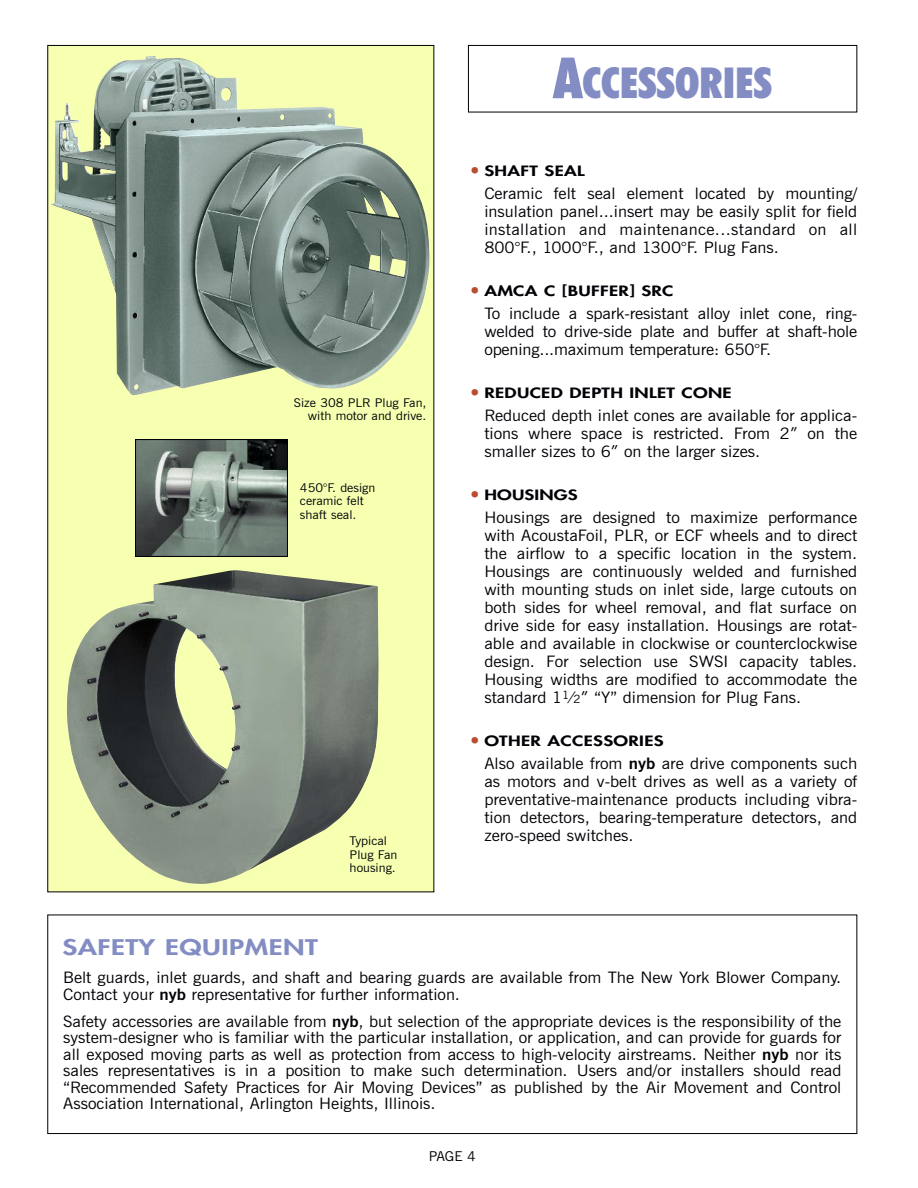
<style>
.page{position:relative;width:918px;height:1188px;background:#fff}
.page>*{position:absolute;margin:0;border:0;box-sizing:border-box;transform-origin:0 0}
.t1{font:900 condensed 42.75px "Futura BT";color:#838dc3}
.t2{font:800 21px "Futura";letter-spacing:.015em;color:#838dc3;scale:1.35 1}
.t3{font:15.75px/18px "News Gothic BT";color:#000006;text-align:justify;scale:1.07 1}
.t4{font:800 13.8px "Futura";letter-spacing:.015em;color:#000006;scale:1.35 1}
.t5{font:13.5px "News Gothic BT";color:#000006;scale:1.06 1}
.t6{font:12px/13.5px "News Gothic BT";color:#000006;scale:1.07 1}
.s1{font-size:57px}
.s2{font-family:"Helvetica";font-weight:400;font-size:30px;color:#ba4c2f}
.s3{font-family:"Futura"}
.s4{font-size:11.4px}
.s5{font-weight:700}
</style>
<div class="page">
<div style="left:48px;top:45px;width:386px;height:847px;background:#f7ffb1"></div>
<img style="left:137px;top:441px;width:149px;height:114px">
<div style="left:135px;top:439px;width:153px;height:118px;border:1px solid #000006"></div>
<div style="left:468px;top:45px;width:389px;height:68px;border:1px solid #000006"></div>
<div style="left:47px;top:915px;width:810px;height:219px;border:1px solid #000006"></div>
<img style="left:67px;top:570px;width:312px;height:314px">
<img style="left:51px;top:56px;width:379px;height:339px">
<p class="t6" style="left:294px;top:397px;width:125px;text-align:right">Size 308 PLR Plug Fan, with motor and drive.</p>
<p class="t6" style="left:300px;top:482px;width:72px">450°F. design ceramic felt shaft seal.</p>
<h2 class="t2" style="left:62px;top:937px;width:191px">SAFETY EQUIPMENT</h2>
<p class="t6" style="left:350px;top:836px;width:46px">Typical<br>Plug Fan housing.</p>
<h1 class="t1" style="left:553px;top:65px;width:220px"><span class="s1">A</span>CCESSORIES</h1>
<p class="t4" style="left:469px;top:165px;width:87px"><span class="s2">•</span> SHAFT SEAL</p>
<p class="t3" style="left:484px;top:186px;width:350px">Ceramic felt seal element located by mounting/ insulation panel...insert may be easily split for field installation and maintenance...standard on all 800°F., 1000°F., and 1300°F. Plug Fans.</p>
<p class="t4" style="left:469px;top:285px;width:153px"><span class="s2">•</span> AMCA C [BUFFER] SRC</p>
<p class="t3" style="left:484px;top:306px;width:350px">To include a spark-resistant alloy inlet cone, ring&shy;welded to drive-side plate and buffer at shaft-hole opening...maximum temperature: 650°F.</p>
<p class="t4" style="left:469px;top:387px;width:196px"><span class="s2">•</span> REDUCED DEPTH INLET CONE</p>
<p class="t3" style="left:484px;top:408px;width:350px">Reduced depth inlet cones are available for applica&shy;tions where space is restricted. From 2<span class="s3">”</span> on the smaller sizes to 6<span class="s3">”</span> on the larger sizes.</p>
<p class="t4" style="left:469px;top:489px;width:82px"><span class="s2">•</span> HOUSINGS</p>
<p class="t3" style="left:484px;top:510px;width:350px">Housings are designed to maximize performance with AcoustaFoil, PLR, or ECF wheels and to direct the airflow to a specific location in the system.<br>Housings are continuously welded and furnished with mounting studs on inlet side, large cutouts on both sides for wheel removal, and flat surface on drive side for easy installation. Housings are rotat&shy;able and available in clockwise or counterclockwise design. For selection use SWSI capacity tables.<br>Housing widths are modified to accommodate the standard 1<sup>1</sup>⁄<span class="s4">2</span><span class="s3">”</span> “Y” dimension for Plug Fans.</p>
<p class="t4" style="left:469px;top:735px;width:145px"><span class="s2">•</span> OTHER ACCESSORIES</p>
<p class="t3" style="left:484px;top:756px;width:350px">Also available from <span class="s5">nyb</span> are drive components such as motors and v-belt drives as well as a variety of preventative-maintenance products including vibra&shy;tion detectors, bearing-temperature detectors, and zero-speed switches.</p>
<p class="t3" style="left:63px;top:971px;width:729px;line-height:16.5px">Belt guards, inlet guards, and shaft and bearing guards are available from The New York Blower Company.<br>Contact your <span class="s5">nyb</span> representative for further information.</p>
<p class="t3" style="left:63px;top:1015px;width:729px;line-height:16.5px">Safety accessories are available from <span class="s5">nyb</span>, but selection of the appropriate devices is the responsibility of the system-designer who is familiar with the particular installation, or application, and can provide for guards for all exposed moving parts as well as protection from access to high-velocity airstreams. Neither <span class="s5">nyb</span> nor its sales representatives is in a position to make such determination. Users and/or installers should read “Recommended Safety Practices for Air Moving Devices” as published by the Air Movement and Control Association International, Arlington Heights, Illinois.</p>
<p class="t5" style="left:429px;top:1151px;width:46px">PAGE 4</p>
</div>
